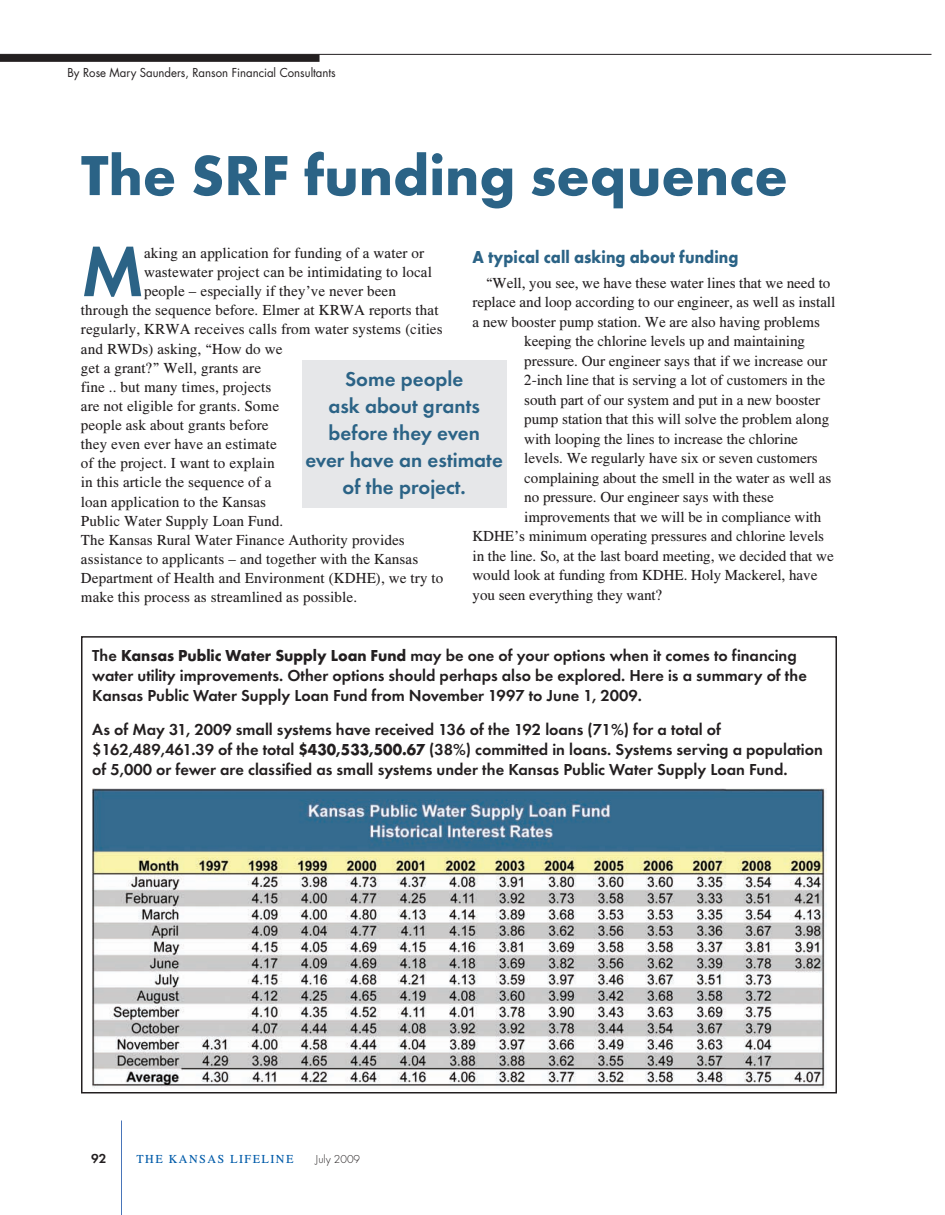
<style>
.page{position:relative;width:945px;height:1215px;background:#fff}
.page>*{position:absolute;margin:0;border:0;box-sizing:border-box;transform-origin:0 0}
.t1{font:600 72.9px "Futura T";color:#2b6386}
.t2{font:700 58.5px "Futura T";color:#2b6386}
.t3{font:600 21px/27px "Futura T";color:#2b6386;text-align:center}
.t4{font:700 18px "Futura T";letter-spacing:.005em;color:#2b6386;scale:.9 1}
.t5{font:600 16.5px/19.8px "Futura T";color:#231f20}
.t6{font:15px "Times CSATT";color:#231f20}
.t7{font:600 13.5px "Futura T";color:#231f20}
.t8{font:12px "Futura";color:#231f20;scale:.95 1}
.t9{font:12px "Times CSATT";letter-spacing:.125em;color:#015ba9}
.t10{font:300 12px "Futura T";color:#231f20}
.s1{font-weight:700}
</style>
<div class="page">
<hr style="left:121px;top:1120px;width:1px;height:95px;background:#4975b9">
<hr style="left:0;top:54px;width:932px;height:1px;background:#231f20">
<div style="left:0;top:54px;width:320px;height:8px;background:#231f20"></div>
<div style="left:302px;top:360px;width:204px;height:148px;background:#e6e7e9"></div>
<img style="left:92px;top:789px;width:734px;height:299px">
<div style="left:81px;top:636px;width:756px;height:458px;border:2px solid #231f20"></div>
<p class="t8" style="left:68px;top:67px;width:284px">By Rose Mary Saunders, Ranson Financial Consultants</p>
<h2 class="t2" style="left:81px;top:152px;width:708px">The SRF funding sequence</h2>
<h1 class="t1" style="left:81px;top:242px;width:65px">M</h1>
<p class="t6" style="left:144px;top:247px;width:282px">aking an application for funding of a water or</p>
<p class="t4" style="left:472px;top:250px;width:297px">A typical call asking about funding</p>
<p class="t6" style="left:486px;top:277px;width:346px">“Well, you see, we have these water lines that we need to</p>
<p class="t6" style="left:472px;top:297px;width:364px">replace and loop according to our engineer, as well as install</p>
<p class="t6" style="left:472px;top:316px;width:349px">a new booster pump station. We are also having problems</p>
<p class="t6" style="left:524px;top:336px;width:282px">keeping the chlorine levels up and maintaining</p>
<p class="t6" style="left:524px;top:355px;width:304px">pressure. Our engineer says that if we increase our</p>
<p class="t6" style="left:524px;top:375px;width:302px">2-inch line that is serving a lot of customers in the</p>
<p class="t6" style="left:524px;top:394px;width:297px">south part of our system and put in a new booster</p>
<p class="t6" style="left:524px;top:414px;width:307px">pump station that this will solve the problem along</p>
<p class="t6" style="left:524px;top:433px;width:275px">with looping the lines to increase the chlorine</p>
<p class="t6" style="left:524px;top:453px;width:295px">levels. We regularly have six or seven customers</p>
<p class="t6" style="left:524px;top:472px;width:309px">complaining about the smell in the water as well as</p>
<p class="t6" style="left:524px;top:492px;width:251px">no pressure. Our engineer says with these</p>
<p class="t6" style="left:524px;top:511px;width:299px">improvements that we will be in compliance with</p>
<p class="t6" style="left:472px;top:531px;width:353px">KDHE’s minimum operating pressures and chlorine levels</p>
<p class="t6" style="left:472px;top:550px;width:363px">in the line. So, at the last board meeting, we decided that we</p>
<p class="t6" style="left:472px;top:570px;width:346px">would look at funding from KDHE. Holy Mackerel, have</p>
<p class="t6" style="left:472px;top:589px;width:191px">you seen everything they want?</p>
<p class="t6" style="left:144px;top:267px;width:289px">wastewater project can be intimidating to local</p>
<p class="t6" style="left:144px;top:286px;width:253px">people – especially if they’ve never been</p>
<p class="t6" style="left:81px;top:305px;width:359px">through the sequence before. Elmer at KRWA reports that</p>
<p class="t6" style="left:81px;top:324px;width:363px">regularly, KRWA receives calls from water systems (cities</p>
<p class="t6" style="left:81px;top:343px;width:203px">and RWDs) asking, “How do we</p>
<p class="t6" style="left:81px;top:362px;width:182px">get a grant?” Well, grants are</p>
<p class="t6" style="left:81px;top:381px;width:192px">fine .. but many times, projects</p>
<p class="t6" style="left:81px;top:400px;width:200px">are not eligible for grants. Some</p>
<p class="t6" style="left:81px;top:420px;width:189px">people ask about grants before</p>
<p class="t6" style="left:81px;top:439px;width:197px">they even ever have an estimate</p>
<p class="t6" style="left:81px;top:458px;width:195px">of the project. I want to explain</p>
<p class="t6" style="left:81px;top:477px;width:192px">in this article the sequence of a</p>
<p class="t6" style="left:81px;top:496px;width:187px">loan application to the Kansas</p>
<p class="t6" style="left:81px;top:515px;width:204px">Public Water Supply Loan Fund.</p>
<p class="t6" style="left:81px;top:534px;width:325px">The Kansas Rural Water Finance Authority provides</p>
<p class="t6" style="left:81px;top:553px;width:339px">assistance to applicants – and together with the Kansas</p>
<p class="t6" style="left:81px;top:573px;width:364px">Department of Health and Environment (KDHE), we try to</p>
<p class="t6" style="left:81px;top:592px;width:278px">make this process as streamlined as possible.</p>
<h3 class="t3" style="left:305px;top:367px;width:199px">Some people<br>ask about grants before they even<br>ever have an estimate of the project.</h3>
<p class="t5" style="left:92px;top:647px;width:716px">The <span class="s1">Kansas Public Water Supply Loan Fund</span> may be one of your options when it comes to financing water utility improvements. Other options should perhaps also be explored. Here is a summary of the<br>Kansas Public Water Supply Loan Fund from November 1997 to June 1, 2009.</p>
<p class="t5" style="left:92px;top:721px;width:732px">As of May 31, 2009 small systems have received 136 of the 192 loans (71%) for a total of $162,489,461.39 of the total <span class="s1">$430,533,500.67</span> (38%) committed in loans. Systems serving a population of 5,000 or fewer are classified as small systems under the Kansas Public Water Supply Loan Fund.</p>
<p class="t7" style="left:91px;top:1153px;width:17px">92</p>
<p class="t9" style="left:136px;top:1155px;width:158px">THE KANSAS LIFELINE</p>
<p class="t10" style="left:315px;top:1155px;width:46px">July 2009</p>
</div>
